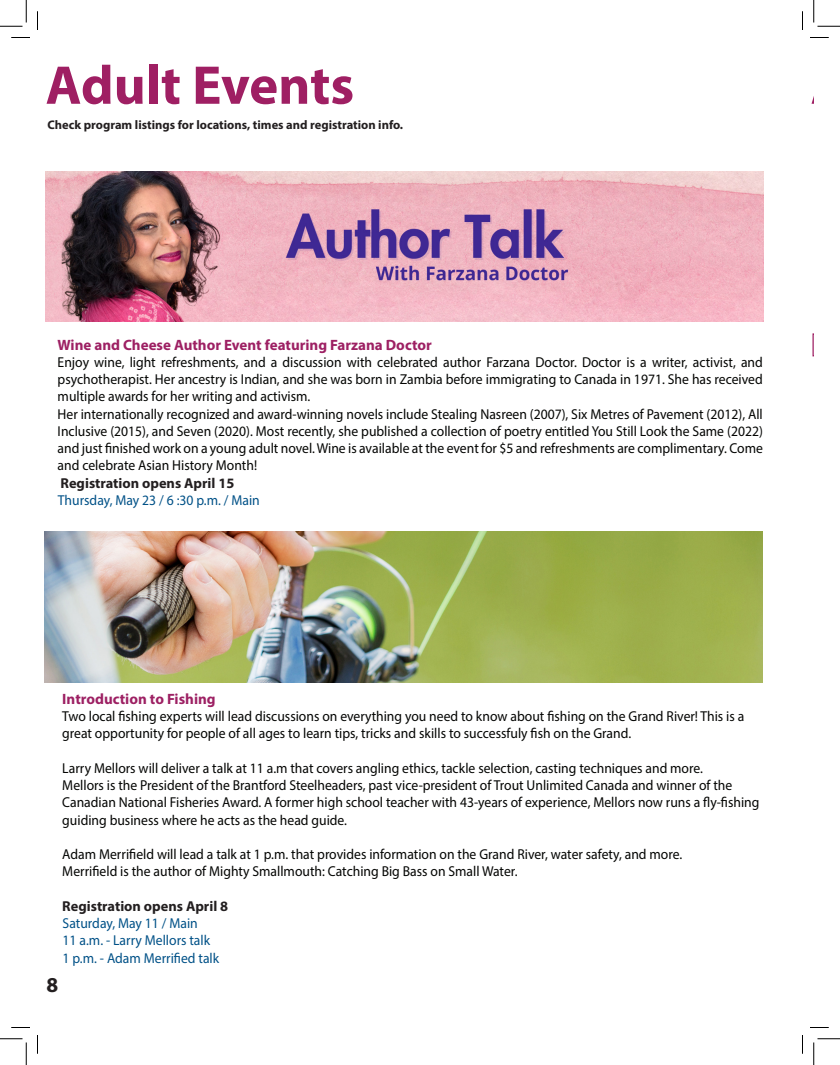
<style>
.page{position:relative;width:840px;height:1065px;background:#fff}
.page>*{position:absolute;margin:0;border:0;box-sizing:border-box;transform-origin:0 0}
.t1{font:700 55px "Myriad Pro";color:#9f1f63}
.t2{font:700 21.25px "Myriad Pro";color:#231f20}
.t3{font:700 15px "Myriad Pro";color:#9d2063}
.t4{font:14.38px/17.2px "Myriad Pro";color:#040503;scale:.95 1}
.t5{font:14.38px/17.2px "Myriad Pro";color:#005187;scale:.95 1}
.t6{font:700 14.38px "Myriad Pro";color:#231f20}
.t7{font:700 12.5px "Myriad Pro";color:#231f20}
</style>
<div class="page">
<svg style="left:812px;top:333px;width:2px;height:23px"></svg>
<img style="left:46px;top:171px;width:718px;height:151px">
<img style="left:45px;top:531px;width:717px;height:151px">
<svg style="left:11px;top:37px;width:19px;height:1px"></svg>
<svg style="left:810px;top:37px;width:19px;height:1px"></svg>
<svg style="left:11px;top:1027px;width:19px;height:1px"></svg>
<svg style="left:810px;top:1027px;width:19px;height:1px"></svg>
<svg style="left:37px;top:11px;width:1px;height:19px"></svg>
<svg style="left:37px;top:1035px;width:1px;height:19px"></svg>
<svg style="left:802px;top:11px;width:1px;height:19px"></svg>
<svg style="left:802px;top:1035px;width:1px;height:19px"></svg>
<svg style="left:0;top:0;width:27px;height:27px"></svg>
<svg style="left:0;top:1039px;width:27px;height:26px"></svg>
<svg style="left:814px;top:0;width:26px;height:27px"></svg>
<svg style="left:814px;top:1039px;width:26px;height:26px"></svg>
<h1 class="t1" style="left:46px;top:49px;width:310px">Adult Events</h1>
<p class="t7" style="left:47px;top:117px;width:357px">Check program listings for locations, times and registration info.</p>
<p class="t3" style="left:58px;top:335px;width:376px">Wine and Cheese Author Event featuring Farzana Doctor</p>
<p class="t4" style="left:58px;top:353px;width:744px">Enjoy wine, light refreshments, and a discussion with celebrated author Farzana Doctor. Doctor is a writer, activist, and psychotherapist. Her ancestry is Indian, and she was born in Zambia before immigrating to Canada in 1971. She has received multiple awards for her writing and activism.<br>Her internationally recognized and award-winning novels include Stealing Nasreen (2007), Six Metres of Pavement (2012), All Inclusive (2015), and Seven (2020). Most recently, she published a collection of poetry entitled You Still Look the Same (2022) and just finished work on a young adult novel. Wine is available at the event for $5 and refreshments are complimentary. Come and celebrate Asian History Month!</p>
<p class="t6" style="left:61px;top:474px;width:175px">Registration opens April 15</p>
<p class="t5" style="left:58px;top:491px;width:214px">Thursday, May 23 / 6 :30 p.m. / Main</p>
<p class="t3" style="left:62px;top:689px;width:155px">Introduction to Fishing</p>
<p class="t4" style="left:62px;top:708px;width:719px">Two local fishing experts will lead discussions on everything you need to know about fishing on the Grand River! This is a great opportunity for people of all ages to learn tips, tricks and skills to successfuly fish on the Grand.</p>
<p class="t4" style="left:62px;top:759px;width:735px">Larry Mellors will deliver a talk at 11 a.m that covers angling ethics, tackle selection, casting techniques and more.<br>Mellors is the President of the Brantford Steelheaders, past vice-president of Trout Unlimited Canada and winner of the Canadian National Fisheries Award. A former high school teacher with 43-years of experience, Mellors now runs a fly-fishing guiding business where he acts as the head guide.</p>
<p class="t4" style="left:62px;top:846px;width:654px">Adam Merrifield will lead a talk at 1 p.m. that provides information on the Grand River, water safety, and more.<br>Merrifield is the author of Mighty Smallmouth: Catching Big Bass on Small Water.</p>
<p class="t6" style="left:62px;top:897px;width:167px">Registration opens April 8</p>
<p class="t5" style="left:63px;top:915px;width:166px">Saturday, May 11 / Main<br>11 a.m. - Larry Mellors talk<br>1 p.m. - Adam Merrified talk</p>
<h2 class="t2" style="left:47px;top:971px;width:13px">8</h2>
</div>
